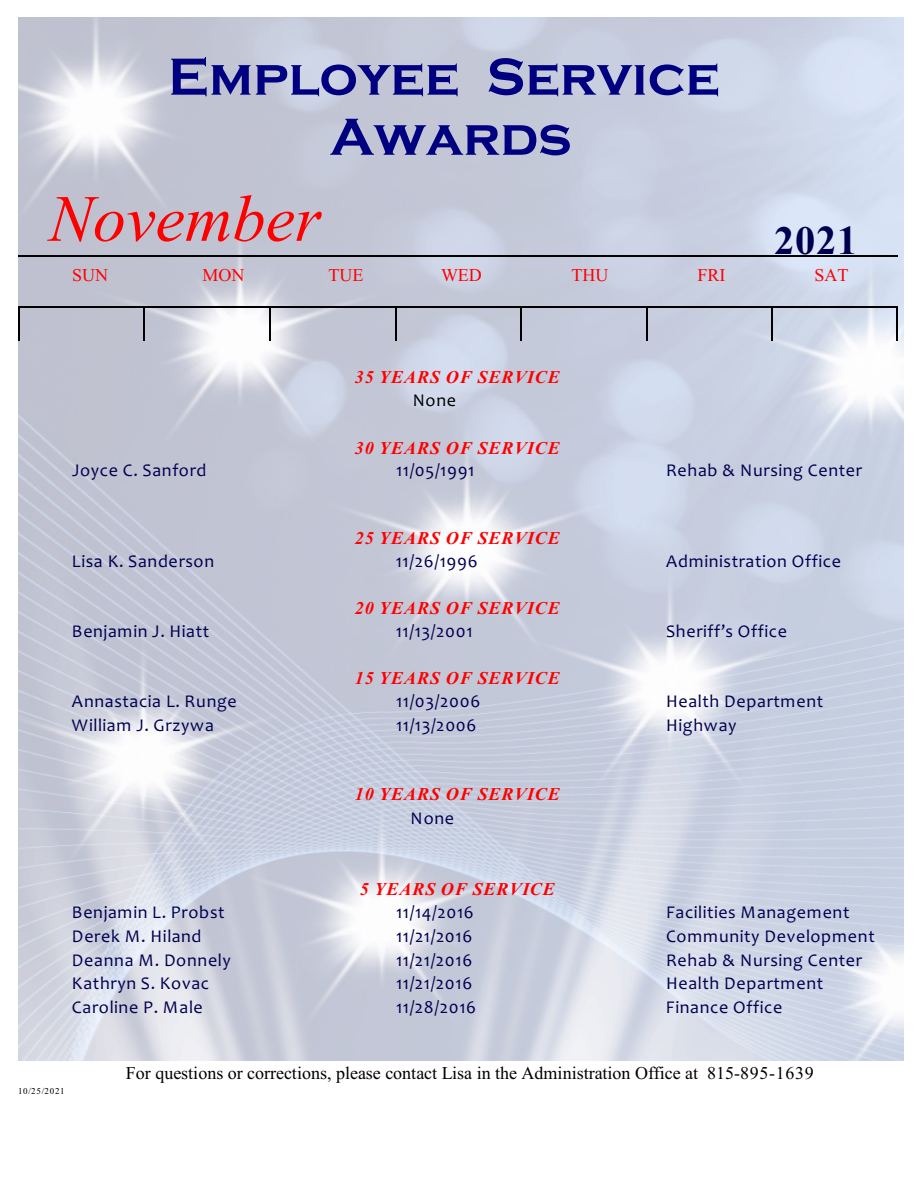
<style>
.page{position:relative;width:918px;height:1188px;background:#fff}
.page>*{position:absolute;margin:0;border:0;box-sizing:border-box;transform-origin:0 0}
.t1{font:italic 66px "Times New Roman";color:#f00}
.t2{font:700 54px/60.2px "Copperplate Gothic";color:#000080;text-align:center}
.t3{font:700 40.5px "Times New Roman";color:#00004f}
.t4{font:18px "Candara";letter-spacing:.04em;color:#00004f}
.t5{font:italic 700 18px "Times New Roman";letter-spacing:.055em;color:#f00}
.t6{font:18px "Times New Roman";color:#000}
.t7{font:18px "Times New Roman";color:#f00}
.t8{font:18px "Candara";color:#000}
.t9{font:9px "Times New Roman";letter-spacing:.08em;color:#000}
.s1{font-style:inherit}
</style>
<div class="page">
<img style="left:19px;top:18px;width:884px;height:1042px">
<hr style="left:18px;top:256px;width:880px;height:1px;background:#000">
<hr style="left:18px;top:306px;width:1px;height:35px;background:#000">
<hr style="left:18px;top:306px;width:125px;height:2px;background:#000">
<hr style="left:144px;top:306px;width:1px;height:35px;background:#000">
<hr style="left:144px;top:306px;width:125px;height:2px;background:#000">
<hr style="left:269px;top:306px;width:2px;height:35px;background:#000">
<hr style="left:269px;top:306px;width:126px;height:2px;background:#000">
<hr style="left:395px;top:306px;width:1px;height:35px;background:#000">
<hr style="left:395px;top:306px;width:125px;height:2px;background:#000">
<hr style="left:521px;top:306px;width:1px;height:35px;background:#000">
<hr style="left:521px;top:306px;width:125px;height:2px;background:#000">
<hr style="left:646px;top:306px;width:1px;height:35px;background:#000">
<hr style="left:646px;top:306px;width:126px;height:2px;background:#000">
<hr style="left:772px;top:306px;width:1px;height:35px;background:#000">
<hr style="left:896px;top:306px;width:1px;height:35px;background:#000">
<hr style="left:772px;top:306px;width:125px;height:2px;background:#000">
<p class="t2" style="left:168px;top:46px;width:554px">Employee Service<br>Awards</p>
<p class="t1" style="left:49px;top:173px;width:273px">November</p>
<p class="t3" style="left:774px;top:227px;width:85px">20<span class="s1">21</span></p>
<p class="t7" style="left:72px;top:268px;width:37px">SUN</p>
<p class="t7" style="left:202px;top:268px;width:43px">MON</p>
<p class="t7" style="left:328px;top:268px;width:36px">TUE</p>
<p class="t7" style="left:441px;top:268px;width:42px">WED</p>
<p class="t7" style="left:572px;top:268px;width:38px">THU</p>
<p class="t7" style="left:698px;top:268px;width:30px">FRI</p>
<p class="t7" style="left:814px;top:268px;width:36px">SAT</p>
<p class="t5" style="left:355px;top:371px;width:206px">35 YEARS OF SERVICE</p>
<p class="t8" style="left:413px;top:393px;width:45px">None</p>
<p class="t5" style="left:355px;top:441px;width:206px">30 YEARS OF SERVICE</p>
<p class="t4" style="left:72px;top:463px;width:136px">Joyce C. Sanford</p>
<p class="t4" style="left:396px;top:463px;width:80px">11/05/1991</p>
<p class="t4" style="left:666px;top:463px;width:198px">Rehab &amp; Nursing Center</p>
<p class="t5" style="left:355px;top:532px;width:206px">25 YEARS OF SERVICE</p>
<p class="t4" style="left:72px;top:554px;width:144px">Lisa K. Sanderson</p>
<p class="t4" style="left:396px;top:554px;width:83px">11/26/1996</p>
<p class="t4" style="left:666px;top:554px;width:177px">Administration Office</p>
<p class="t5" style="left:355px;top:602px;width:206px">20 YEARS OF SERVICE</p>
<p class="t4" style="left:72px;top:624px;width:139px">Benjamin J. Hiatt</p>
<p class="t4" style="left:396px;top:624px;width:78px">11/13/2001</p>
<p class="t4" style="left:666px;top:624px;width:123px">Sheriff’s Office</p>
<p class="t5" style="left:355px;top:672px;width:206px">15 YEARS OF SERVICE</p>
<p class="t4" style="left:72px;top:694px;width:166px">Annastacia L. Runge</p>
<p class="t4" style="left:396px;top:694px;width:86px">11/03/2006</p>
<p class="t4" style="left:666px;top:694px;width:159px">Health Department</p>
<p class="t4" style="left:72px;top:718px;width:144px">William J. Grzywa</p>
<p class="t4" style="left:396px;top:718px;width:82px">11/13/2006</p>
<p class="t4" style="left:666px;top:718px;width:72px">Highway</p>
<p class="t5" style="left:355px;top:788px;width:206px">10 YEARS OF SERVICE</p>
<p class="t4" style="left:411px;top:811px;width:45px">None</p>
<p class="t5" style="left:360px;top:883px;width:197px">5 YEARS OF SERVICE</p>
<p class="t4" style="left:72px;top:905px;width:154px">Benjamin L. Probst</p>
<p class="t4" style="left:396px;top:905px;width:79px">11/14/2016</p>
<p class="t4" style="left:666px;top:905px;width:185px">Facilities Management</p>
<p class="t4" style="left:72px;top:929px;width:131px">Derek M. Hiland</p>
<p class="t4" style="left:396px;top:929px;width:78px">11/21/2016</p>
<p class="t4" style="left:666px;top:929px;width:210px">Community Development</p>
<p class="t4" style="left:72px;top:952px;width:160px">Deanna M. Donnely</p>
<p class="t4" style="left:396px;top:952px;width:78px">11/21/2016</p>
<p class="t4" style="left:666px;top:952px;width:198px">Rehab &amp; Nursing Center</p>
<p class="t4" style="left:72px;top:976px;width:139px">Kathryn S. Kovac</p>
<p class="t4" style="left:396px;top:976px;width:78px">11/21/2016</p>
<p class="t4" style="left:666px;top:976px;width:159px">Health Department</p>
<p class="t4" style="left:72px;top:1000px;width:132px">Caroline P. Male</p>
<p class="t4" style="left:396px;top:1000px;width:82px">11/28/2016</p>
<p class="t4" style="left:666px;top:1000px;width:118px">Finance Office</p>
<p class="t9" style="left:18px;top:1087px;width:48px">10/25/2021</p>
<p class="t6" style="left:126px;top:1067px;width:689px">For questions or corrections, please contact Lisa in the Administration Office at 815-895-1639</p>
</div>
